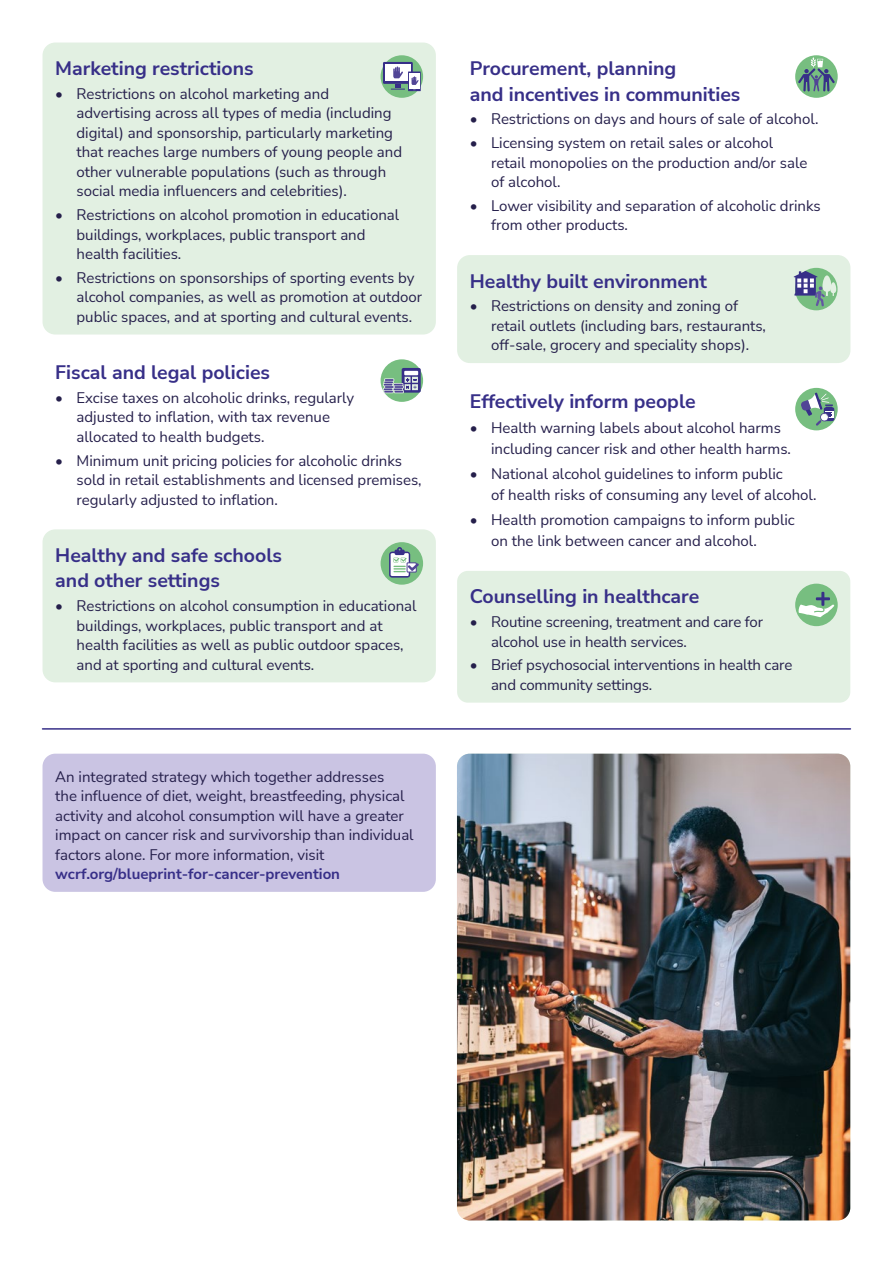
<style>
.page{position:relative;width:893px;height:1263px;background:#fff}
.page>*{position:absolute;margin:0;border:0;box-sizing:border-box;transform-origin:0 0}
.t1{font:700 19.5px/25.5px "Nunito Sans";color:#372f88}
.t2{font:15px/19.5px "Nunito Sans";color:#251f4b}
.t3{font:700 15px "Nunito Sans";color:#372f88}
</style>
<div class="page">
<div style="left:43px;top:43px;width:393px;height:292px;background:#e2f0e2;border-radius:13px"></div>
<div style="left:43px;top:529px;width:393px;height:153px;background:#e2f0e2;border-radius:13px"></div>
<div style="left:457px;top:571px;width:393px;height:132px;background:#e2f0e2;border-radius:11px"></div>
<div style="left:457px;top:255px;width:393px;height:108px;background:#e2f0e2;border-radius:13px"></div>
<div style="left:43px;top:754px;width:393px;height:138px;background:#cac4e3;border-radius:13px"></div>
<div style="left:381px;top:55px;width:42px;height:43px;background:#77be80;border-radius:50%"></div>
<div style="left:383px;top:62px;width:30px;height:22px;background:#372f88"></div>
<svg style="left:391px;top:84px;width:14px;height:6px"></svg>
<div style="left:385px;top:64px;width:25px;height:17px;background:#fff"></div>
<svg style="left:393px;top:66px;width:10px;height:12px"></svg>
<div style="left:408px;top:71px;width:13px;height:20px;background:#372f88"></div>
<svg style="left:409px;top:73px;width:11px;height:16px"></svg>
<svg style="left:412px;top:76px;width:7px;height:15px"></svg>
<div style="left:381px;top:359px;width:42px;height:43px;background:#77be80;border-radius:50%"></div>
<svg style="left:383px;top:368px;width:38px;height:25px"></svg>
<div style="left:381px;top:542px;width:42px;height:43px;background:#77be80;border-radius:50%"></div>
<svg style="left:389px;top:547px;width:30px;height:31px"></svg>
<div style="left:795px;top:388px;width:43px;height:42px;background:#77be80;border-radius:50%"></div>
<svg style="left:801px;top:393px;width:33px;height:33px"></svg>
<svg style="left:795px;top:55px;width:43px;height:43px"></svg>
<svg style="left:798px;top:57px;width:37px;height:34px"></svg>
<div style="left:795px;top:584px;width:43px;height:42px;background:#77be80;border-radius:50%"></div>
<svg style="left:798px;top:592px;width:36px;height:25px"></svg>
<div style="left:795px;top:268px;width:42px;height:42px;background:#77be80;border-radius:50%"></div>
<svg style="left:794px;top:271px;width:42px;height:35px"></svg>
<img style="left:457px;top:754px;width:393px;height:466px">
<hr style="left:43px;top:728px;width:807px;height:2px;background:#372f88">
<h1 class="t1" style="left:55px;top:55px;width:200px">Marketing restrictions</h1>
<p class="t2" style="left:77px;top:83px;width:327px;text-indent:-21px">• Restrictions on alcohol marketing and advertising across all types of media (including digital) and sponsorship, particularly marketing that reaches large numbers of young people and other vulnerable populations (such as through social media influencers and celebrities).</p>
<p class="t2" style="left:77px;top:204px;width:324px;text-indent:-21px">• Restrictions on alcohol promotion in educational buildings, workplaces, public transport and health facilities.</p>
<p class="t2" style="left:77px;top:267px;width:347px;text-indent:-21px">• Restrictions on sponsorships of sporting events by alcohol companies, as well as promotion at outdoor public spaces, and at sporting and cultural events.</p>
<h1 class="t1" style="left:55px;top:359px;width:216px">Fiscal and legal policies</h1>
<p class="t2" style="left:77px;top:387px;width:279px;text-indent:-21px">• Excise taxes on alcoholic drinks, regularly adjusted to inflation, with tax revenue allocated to health budgets.</p>
<p class="t2" style="left:77px;top:450px;width:347px;text-indent:-21px">• Minimum unit pricing policies for alcoholic drinks sold in retail establishments and licensed premises, regularly adjusted to inflation.</p>
<h1 class="t1" style="left:55px;top:542px;width:228px">Healthy and safe schools and other settings</h1>
<p class="t2" style="left:77px;top:596px;width:342px;text-indent:-21px">• Restrictions on alcohol consumption in educational buildings, workplaces, public transport and at health facilities as well as public outdoor spaces, and at sporting and cultural events.</p>
<p class="t2" style="left:55px;top:766px;width:360px">An integrated strategy which together addresses<br>the influence of diet, weight, breastfeeding, physical activity and alcohol consumption will have a greater impact on cancer risk and survivorship than individual factors alone. For more information, visit</p>
<p class="t3" style="left:55px;top:863px;width:286px">wcrf.org/blueprint-for-cancer-prevention</p>
<h1 class="t1" style="left:470px;top:55px;width:272px">Procurement, planning<br>and incentives in communities</h1>
<p class="t2" style="left:470px;top:109px;width:350px">• Restrictions on days and hours of sale of alcohol.</p>
<p class="t2" style="left:491px;top:132px;width:318px;text-indent:-21px">• Licensing system on retail sales or alcohol retail monopolies on the production and/or sale of alcohol.</p>
<p class="t2" style="left:491px;top:195px;width:331px;text-indent:-21px">• Lower visibility and separation of alcoholic drinks from other products.</p>
<h1 class="t1" style="left:470px;top:267px;width:239px">Healthy built environment</h1>
<p class="t2" style="left:491px;top:296px;width:276px;text-indent:-21px">• Restrictions on density and zoning of retail outlets (including bars, restaurants, off-sale, grocery and speciality shops).</p>
<h1 class="t1" style="left:470px;top:387px;width:227px">Effectively inform people</h1>
<p class="t2" style="left:491px;top:416px;width:301px;line-height:21px;text-indent:-21px">• Health warning labels about alcohol harms including cancer risk and other health harms.</p>
<p class="t2" style="left:491px;top:463px;width:327px;line-height:21px;text-indent:-21px">• National alcohol guidelines to inform public<br>of health risks of consuming any level of alcohol.</p>
<p class="t2" style="left:491px;top:509px;width:305px;line-height:21px;text-indent:-21px">• Health promotion campaigns to inform public on the link between cancer and alcohol.</p>
<h1 class="t1" style="left:470px;top:583px;width:231px">Counselling in healthcare</h1>
<p class="t2" style="left:491px;top:611px;width:273px;text-indent:-21px">• Routine screening, treatment and care for alcohol use in health services.</p>
<p class="t2" style="left:491px;top:655px;width:303px;text-indent:-21px">• Brief psychosocial interventions in health care and community settings.</p>
</div>
